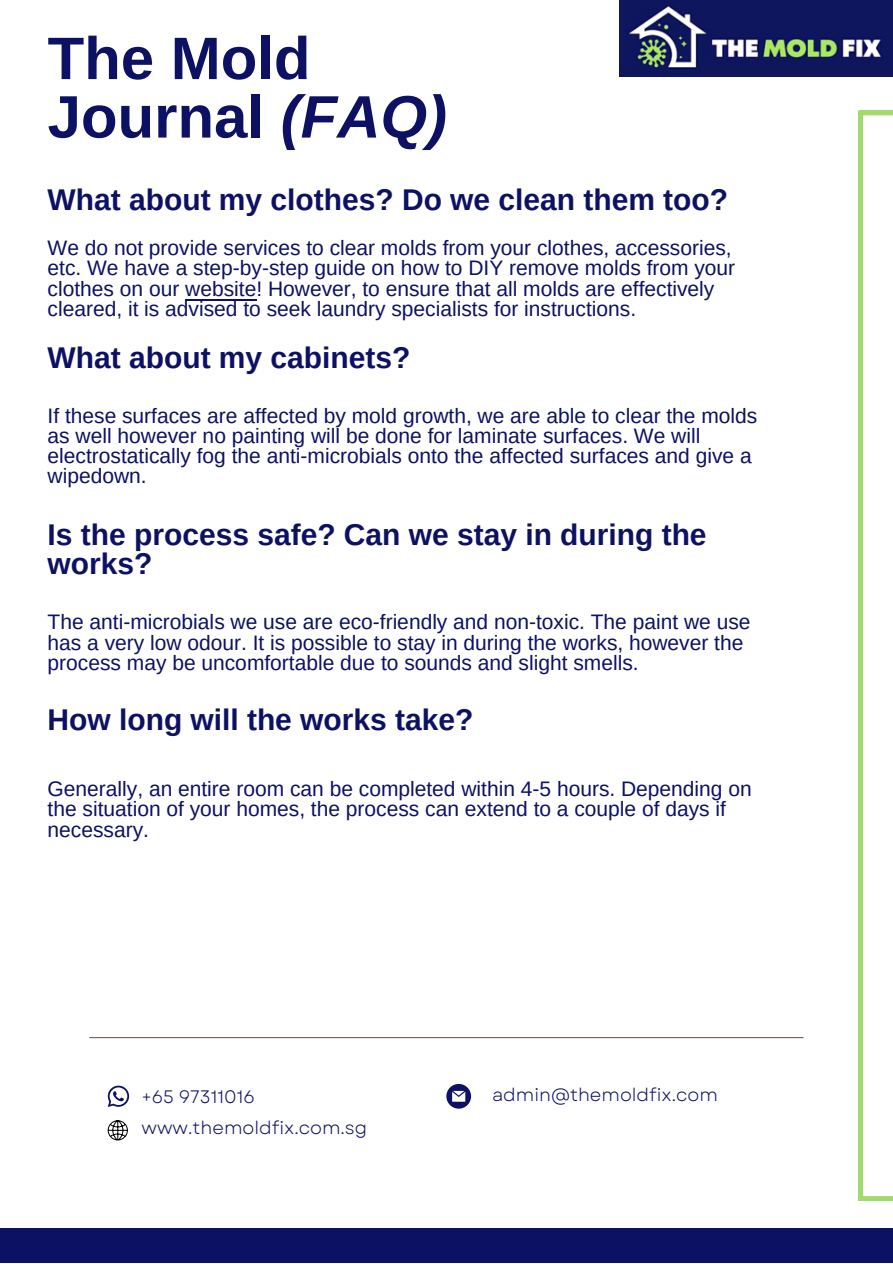
<style>
.page{position:relative;width:893px;height:1264px;background:#fff}
.page>*{position:absolute;margin:0;border:0;box-sizing:border-box;transform-origin:0 0}
.t1{font:700 60px/58.5px "Arimo";color:#0c1163}
.t2{font:700 30px/29.2px "Arimo";color:#0c1163}
.t3{font:21px/20.2px "Arimo";color:#0c1163}
.t4{font:18px "Garet";color:#0c1163}
.s1{font-style:italic}
</style>
<div class="page">
<div style="left:0;top:1228px;width:892px;height:34px;background:#0c1163"></div>
<img style="left:619px;top:0;width:273px;height:76px">
<svg style="left:858px;top:111px;width:34px;height:1089px"></svg>
<hr style="left:89px;top:1037px;width:714px;height:1px;background:#70645a">
<svg style="left:108px;top:1120px;width:20px;height:20px"></svg>
<svg style="left:108px;top:1085px;width:21px;height:21px"></svg>
<svg style="left:446px;top:1083px;width:25px;height:25px"></svg>
<hr style="left:185px;top:299px;width:71px;height:1px;background:#0c1163">
<h1 class="t1" style="left:48px;top:29px;width:401px">The Mold<br>Journal <span class="s1">(FAQ)</span></h1>
<h2 class="t2" style="left:48px;top:185px;width:682px">What about my clothes? Do we clean them too?</h2>
<p class="t3" style="left:48px;top:238px;width:689px">We do not provide services to clear molds from your clothes, accessories, etc. We have a step-by-step guide on how to DIY remove molds from your clothes on our website! However, to ensure that all molds are effectively cleared, it is advised to seek laundry specialists for instructions.</p>
<h2 class="t2" style="left:48px;top:342px;width:364px">What about my cabinets?</h2>
<p class="t3" style="left:48px;top:405px;width:711px">If these surfaces are affected by mold growth, we are able to clear the molds as well however no painting will be done for laminate surfaces. We will electrostatically fog the anti-microbials onto the affected surfaces and give a wipedown.</p>
<h2 class="t2" style="left:48px;top:520px;width:660px">Is the process safe? Can we stay in during the works?</h2>
<p class="t3" style="left:48px;top:612px;width:704px">The anti-microbials we use are eco-friendly and non-toxic. The paint we use has a very low odour. It is possible to stay in during the works, however the process may be uncomfortable due to sounds and slight smells.</p>
<h2 class="t2" style="left:48px;top:705px;width:427px">How long will the works take?</h2>
<p class="t3" style="left:48px;top:778px;width:705px">Generally, an entire room can be completed within 4-5 hours. Depending on the situation of your homes, the process can extend to a couple of days if necessary.</p>
<p class="t4" style="left:141px;top:1083px;width:115px">+65 97311016</p>
<p class="t4" style="left:141px;top:1114px;width:227px">www.themoldfix.com.sg</p>
<p class="t4" style="left:492px;top:1081px;width:227px">admin@themoldfix.com</p>
</div>
